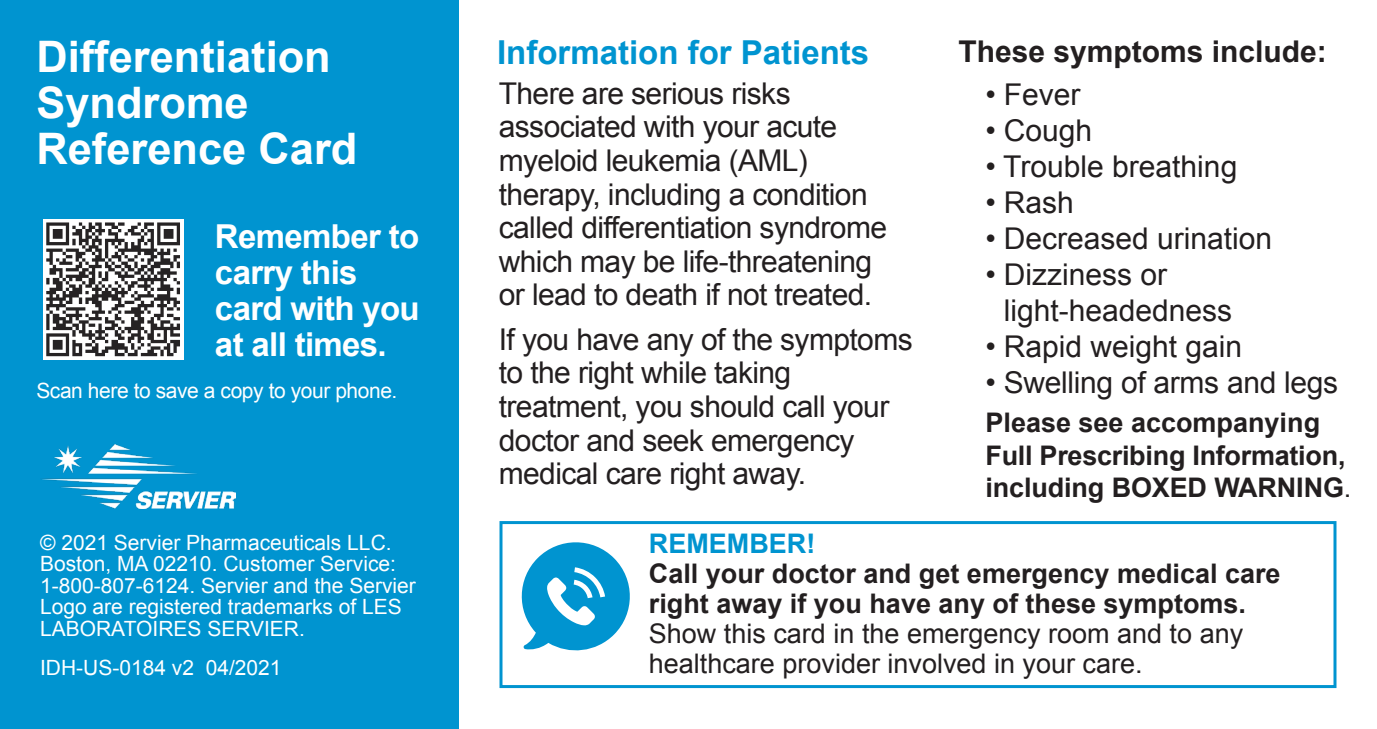
<style>
.page{position:relative;width:1377px;height:729px;background:#fff}
.page>*{position:absolute;margin:0;border:0;box-sizing:border-box;transform-origin:0 0}
.Headline{font:700 43.5px/46.2px "Arial";color:#fff}
.Headline-2{font:700 33px/36px "Arial";letter-spacing:-.02em;color:#fff}
.Headline-3{font:700 33px "Arial";color:#0094d0}
.Headline-4{font:30px/33.6px "Arial";letter-spacing:-.02em;color:#231f20}
.Headline-5{font:30px/36px "Arial";color:#231f20}
.Headline-6{font:700 30px "Arial";color:#231f20}
.Headline-7{font:700 27px/30px "Arial";color:#231f20}
.Headline-8{font:700 27px "Arial";color:#0094d0}
.Headline-9{font:21px/21.6px "Arial";color:#fff}
.Headline-10{font:21px "Arial";letter-spacing:-.02em;color:#fff}
.s1{font-weight:400}
</style>
<div class="page">
<div style="left:500px;top:521px;width:836px;height:167px;border:3px solid #0094d0"></div>
<div style="left:0;top:0;width:459px;height:729px;background:#0094d0"></div>
<img style="left:42px;top:444px;width:193px;height:65px">
<svg style="left:521px;top:542px;width:109px;height:109px"></svg>
<div style="left:43px;top:219px;width:140px;height:140px;background:#fff"></div>
<svg style="left:46px;top:222px;width:134px;height:134px"></svg>
<p class="Headline" style="left:36px;top:35px;width:296px">Differentiation</p>
<p class="Headline-3" style="left:497px;top:31px;width:374px">Information for Patients</p>
<p class="Headline" style="left:36px;top:81px;width:323px">Syndrome<br>Reference Card</p>
<p class="Headline-4" style="left:499px;top:77px;width:390px">There are serious risks associated with your acute myeloid leukemia (AML) therapy, including a condition called differentiation syndrome which may be life-threatening or lead to death if not treated.</p>
<p class="Headline-4" style="left:499px;top:323px;width:415px">If you have any of the symptoms to the right while taking treatment, you should call your doctor and seek emergency medical care right away.</p>
<p class="Headline-2" style="left:215px;top:219px;width:206px">Remember to carry this card with you at all times.</p>
<p class="Headline-10" style="left:36px;top:377px;width:363px">Scan here to save a copy to your phone.</p>
<p class="Headline-6" style="left:959px;top:32px;width:370px">These symptoms include:</p>
<p class="Headline-4" style="left:986px;top:78px;width:97px">• Fever</p>
<p class="Headline-4" style="left:986px;top:114px;width:108px">• Cough</p>
<p class="Headline-5" style="left:986px;top:149px;width:253px">• Trouble breathing</p>
<p class="Headline-4" style="left:986px;top:186px;width:90px">• Rash</p>
<p class="Headline-5" style="left:986px;top:221px;width:288px">• Decreased urination</p>
<p class="Headline-5" style="left:1004px;top:257px;width:230px;text-indent:-18px">• Dizziness or light-headedness</p>
<p class="Headline-5" style="left:985px;top:329px;width:258px">• Rapid weight gain</p>
<p class="Headline-4" style="left:985px;top:366px;width:354px">• Swelling of arms and legs</p>
<p class="Headline-7" style="left:986px;top:408px;width:367px;line-height:32.4px">Please see accompanying<br>Full Prescribing Information, including BOXED WARNING<span class="s1">.</span></p>
<p class="Headline-9" style="left:40px;top:532px;width:377px">© 2021 Servier Pharmaceuticals LLC.<br>Boston, MA 02210. Customer Service:<br>1-800-807-6124. Servier and the Servier Logo are registered trademarks of LES LABORATOIRES SERVIER.</p>
<p class="Headline-9" style="left:40px;top:657px;width:243px">IDH-US-0184 v2 04/2021</p>
<p class="Headline-8" style="left:649px;top:526px;width:168px">REMEMBER!</p>
<p class="Headline-7" style="left:649px;top:560px;width:633px">Call your doctor and get emergency medical care right away if you have any of these symptoms.<br><span class="s1">Show this card in the emergency room and to any healthcare provider involved in your care.</span></p>
</div>
